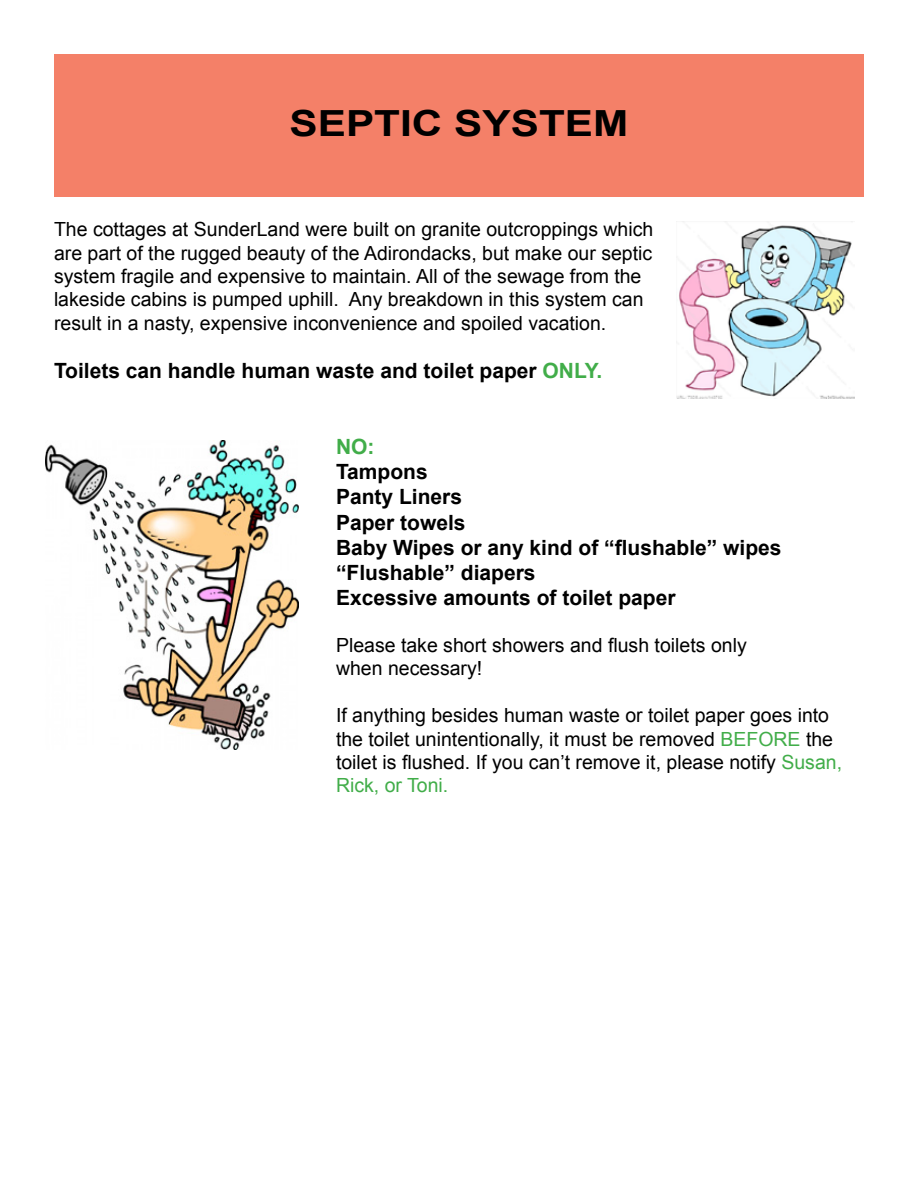
<style>
.page{position:relative;width:918px;height:1188px;background:#fff}
.page>*{position:absolute;margin:0;border:0;box-sizing:border-box;transform-origin:0 0}
.t1{font:700 36px "Arial";color:#000;scale:1.18 1}
.t2{font:700 21px/25.2px "Arial";color:#000}
.t3{font:700 21px "Arial";color:#41ad49}
.t4{font:19.5px/23.4px "Arial";color:#000}
.s1{color:#41ad49}
</style>
<div class="page">
<div style="left:54px;top:54px;width:810px;height:142px;background:#f48068"></div>
<img style="left:677px;top:225px;width:178px;height:174px">
<img style="left:45px;top:440px;width:254px;height:310px">
<h1 class="t1" style="left:290px;top:99px;width:47px">Septicsystem</h1>
<p class="t4" style="left:54px;top:218px;width:601px">The cottages at SunderLand were built on granite outcroppings which are part of the rugged beauty of the Adirondacks, but make our septic system fragile and expensive to maintain. All of the sewage from the lakeside cabins is pumped uphill. Any breakdown in this system can result in a nasty, expensive inconvenience and spoiled vacation.</p>
<p class="t2" style="left:54px;top:359px;width:550px">Toilets can handle human waste and toilet paper <span class="s1">ONLY.</span></p>
<p class="t3" style="left:336px;top:433px;width:40px">NO:</p>
<p class="t2" style="left:336px;top:460px;width:447px">Tampons<br>Panty Liners<br>Paper towels<br>Baby Wipes or any kind of “flushable” wipes “Flushable” diapers<br>Excessive amounts of toilet paper</p>
<p class="t4" style="left:336px;top:634px;width:412px">Please take short showers and flush toilets only when necessary!</p>
<p class="t4" style="left:336px;top:704px;width:508px">If anything besides human waste or toilet paper goes into the toilet unintentionally, it must be removed <span class="s1">BEFORE</span> the toilet is flushed. If you can’t remove it, please notify <span class="s1">Susan, Rick, or Toni.</span></p>
</div>
